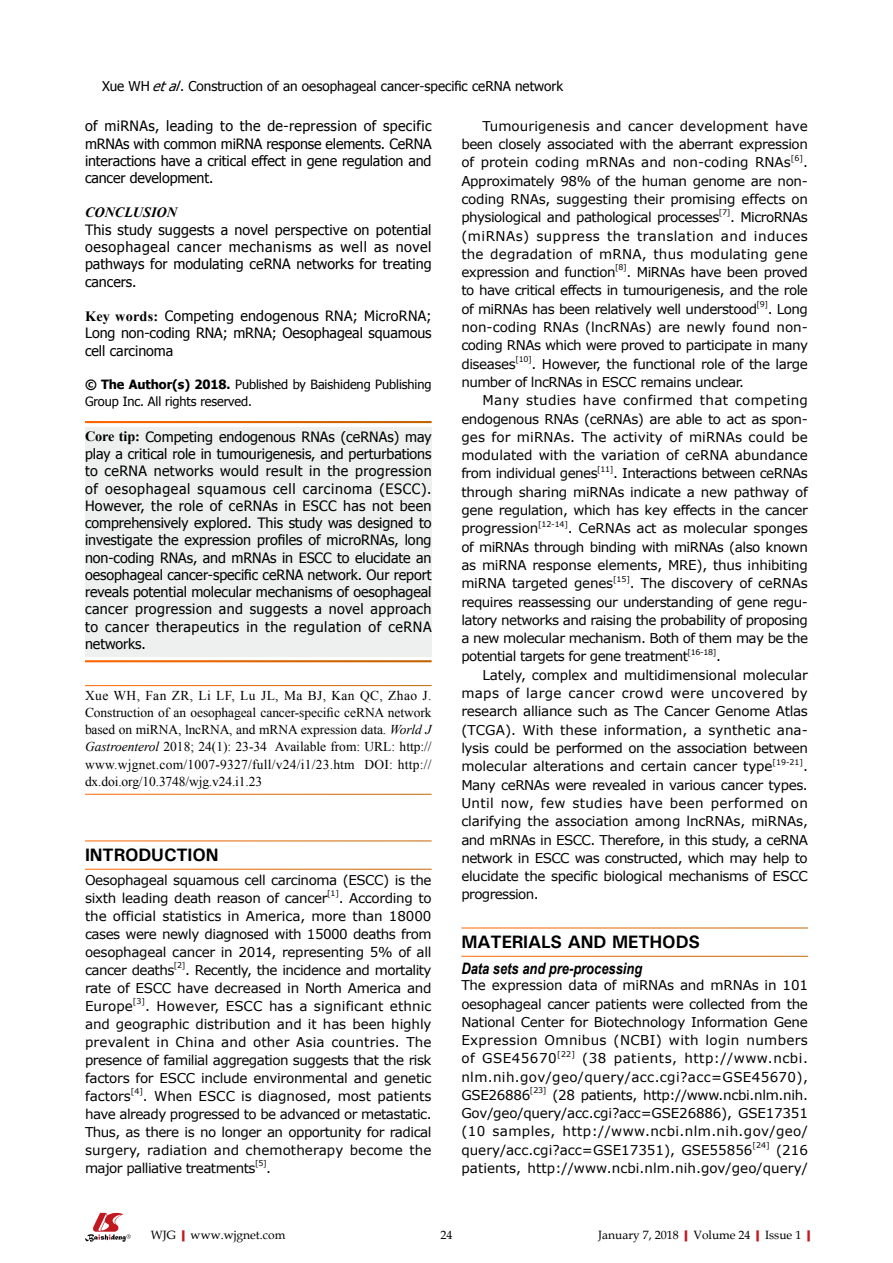
<style>
.page{position:relative;width:893px;height:1263px;background:#fff}
.page>*{position:absolute;margin:0;border:0;box-sizing:border-box;transform-origin:0 0}
.t1{font:700 18px "Univers";letter-spacing:-.01em;color:#000}
.t2{font:italic 700 15.75px "Arial Narrow";color:#000}
.t3{font:14.25px/17.2px "Tahoma";color:#000;text-align:justify}
.t4{font:13.5px/18.3px "Verdana";letter-spacing:-.025em;color:#000;text-align:justify}
.t5{font:13.5px/17.2px "Times New Roman";letter-spacing:.015em;color:#000;text-align:justify}
.t6{font:13.5px/18.1px "Verdana";letter-spacing:.005em;color:#000;text-align:right}
.t7{font:13.5px "Verdana";letter-spacing:-.005em;color:#000}
.t8{font:13.5px "Tahoma";color:#000}
.t9{font:13.5px "Verdana";letter-spacing:.02em;color:#000}
.t10{font:13.5px "Verdana";letter-spacing:.025em;color:#000}
.t11{font:12.75px/17.2px "Tahoma";letter-spacing:-.005em;color:#000}
.t12{font:12px "Book Antiqua";color:#000}
.t13{font:7.8px "Verdana";letter-spacing:-.015em;color:#000}
.s1{font-style:italic}
.s2{font-family:"Times New Roman";font-weight:700;font-style:italic}
.s3{font-family:"Times New Roman";font-weight:700}
.s4{font-weight:700}
.s5{font-weight:700;color:#c01920}
</style>
<div class="page">
<div style="left:85px;top:427px;width:347px;height:229px;background:#eeefef"></div>
<svg style="left:85px;top:1213px;width:46px;height:29px"></svg>
<p class="t8" style="left:102px;top:77px;width:463px">Xue WH <span class="s1">etal</span>. Construction of an oesophageal cancer-specific ceRNA network</p>
<p class="t3" style="left:85px;top:117px;width:348px">of miRNAs, leading to the de-repression of specific mRNAs with common miRNA response elements. CeRNA interactions have a critical effect in gene regulation and cancer development.</p>
<p class="t3" style="left:85px;top:203px;width:348px;text-align:left"><span class="s2">CONCLUSION<br></span>This study suggests a novel perspective on potential oesophageal cancer mechanisms as well as novel pathways for modulating ceRNA networks for treating cancers.</p>
<p class="t3" style="left:85px;top:307px;width:348px"><span class="s3">Key words:</span> Competing endogenous RNA; MicroRNA; Long non-coding RNA; mRNA; Oesophageal squamous cell carcinoma</p>
<p class="t11" style="left:85px;top:375px;width:348px"><span class="s4">© The Author(s) 2018.</span> Published by Baishideng Publishing<br>Group Inc. All rights reserved.</p>
<p class="t3" style="left:85px;top:427px;width:348px"><span class="s3">Core tip:</span> Competing endogenous RNAs (ceRNAs) may play a critical role in tumourigenesis, and perturbations to ceRNA networks would result in the progression of oesophageal squamous cell carcinoma (ESCC).<br>However, the role of ceRNAs in ESCC has not been comprehensively explored. This study was designed to investigate the expression profiles of microRNAs, long non-coding RNAs, and mRNAs in ESCC to elucidate an oesophageal cancer-specific ceRNA network. Our report reveals potential molecular mechanisms of oesophageal cancer progression and suggests a novel approach to cancer therapeutics in the regulation of ceRNA networks.</p>
<p class="t5" style="left:85px;top:686px;width:348px">Xue WH, Fan ZR, Li LF, Lu JL, Ma BJ, Kan QC, Zhao J.<br>Construction of an oesophageal cancer-specific ceRNA network based on miRNA, lncRNA, and mRNA expression data. <span class="s1">World J Gastroenterol</span> 2018; 24(1): 23-34 Available from: URL: http:// www.wjgnet.com/1007-9327/full/v24/i1/23.htm DOI: http:// dx.doi.org/10.3748/wjg.v24.i1.23</p>
<p class="t1" style="left:85px;top:843px;width:135px">INTRODUCTION</p>
<p class="t4" style="left:85px;top:870px;width:348px">Oesophageal squamous cell carcinoma (ESCC) is the sixth leading death reason of cancer</p>
<p class="t13" style="left:327px;top:888px;width:13px">[1]</p>
<p class="t4" style="left:85px;top:888px;width:348px;text-indent:254px">. According to the official statistics in America, more than 18000 cases were newly diagnosed with 15000 deaths from oesophageal cancer in 2014, representing 5% of all cancer deaths</p>
<p class="t13" style="left:174px;top:960px;width:13px">[2]</p>
<p class="t4" style="left:85px;top:960px;width:348px;text-indent:100px">. Recently, the incidence and mortality rate of ESCC have decreased in North America and Europe</p>
<p class="t13" style="left:133px;top:996px;width:14px">[3]</p>
<p class="t4" style="left:85px;top:996px;width:348px;text-indent:60px">. However, ESCC has a significant ethnic and geographic distribution and it has been highly prevalent in China and other Asia countries. The presence of familial aggregation suggests that the risk factors for ESCC include environmental and genetic factors</p>
<p class="t13" style="left:131px;top:1086px;width:14px">[4]</p>
<p class="t4" style="left:85px;top:1086px;width:348px;text-indent:58px">. When ESCC is diagnosed, most patients have already progressed to be advanced or metastatic.<br>Thus, as there is no longer an opportunity for radical surgery, radiation and chemotherapy become the major palliative treatments</p>
<p class="t13" style="left:255px;top:1158px;width:13px">[5]</p>
<p class="t4" style="left:266px;top:1158px;width:6px">.</p>
<p class="t4" style="left:461px;top:116px;width:348px;text-indent:21px">Tumourigenesis and cancer development have been closely associated with the aberrant expression of protein coding mRNAs and non-coding RNAs</p>
<p class="t13" style="left:791px;top:153px;width:14px">[6]</p>
<p class="t4" style="left:461px;top:153px;width:348px;text-indent:342px">.<br>Approximately 98% of the human genome are non&shy;coding RNAs, suggesting their promising effects on physiological and pathological processes</p>
<p class="t13" style="left:719px;top:208px;width:13px">[7]</p>
<p class="t4" style="left:461px;top:208px;width:348px;text-indent:269px">. MicroRNAs (miRNAs) suppress the translation and induces the degradation of mRNA, thus modulating gene expression and function</p>
<p class="t13" style="left:615px;top:263px;width:13px">[8]</p>
<p class="t4" style="left:461px;top:263px;width:348px;text-indent:165px">. MiRNAs have been proved to have critical effects in tumourigenesis, and the role of miRNAs has been relatively well understood</p>
<p class="t13" style="left:756px;top:299px;width:13px">[9]</p>
<p class="t4" style="left:461px;top:299px;width:348px;text-indent:306px">. Long non-coding RNAs (lncRNAs) are newly found non&shy;coding RNAs which were proved to participate in many diseases</p>
<p class="t13" style="left:515px;top:354px;width:18px">[10]</p>
<p class="t4" style="left:532px;top:354px;width:278px">. However, the functional role of the large</p>
<p class="t4" style="left:461px;top:372px;width:284px">number of lncRNAs in ESCC remains unclear.</p>
<p class="t9" style="left:483px;top:392px;width:327px">Many studies have confirmed that competing</p>
<p class="t4" style="left:461px;top:409px;width:346px">endogenous RNAs (ceRNAs) are able to act as spon-</p>
<p class="t6" style="left:461px;top:427px;width:348px">ges for miRNAs. The activity of miRNAs could be</p>
<p class="t7" style="left:461px;top:447px;width:348px">modulated with the variation of ceRNA abundance</p>
<p class="t4" style="left:461px;top:464px;width:138px">from individual genes</p>
<p class="t13" style="left:597px;top:464px;width:18px">[11]</p>
<p class="t4" style="left:461px;top:464px;width:348px;text-indent:152px">. Interactions between ceRNAs through sharing miRNAs indicate a new pathway of gene regulation, which has key effects in the cancer progression</p>
<p class="t13" style="left:538px;top:519px;width:31px">[12-14]</p>
<p class="t4" style="left:461px;top:519px;width:348px;text-indent:106px">. CeRNAs act as molecular sponges of miRNAs through binding with miRNAs (also known as miRNA response elements, MRE), thus inhibiting miRNA targeted genes</p>
<p class="t13" style="left:613px;top:574px;width:18px">[15]</p>
<p class="t4" style="left:461px;top:574px;width:348px;text-align:left;text-indent:168px">. The discovery of ceRNAs requires reassessing our understanding of gene regu&shy;latory networks and raising the probability of proposing a new molecular mechanism. Both of them may be the potential targets for gene treatment</p>
<p class="t13" style="left:688px;top:647px;width:30px">[16-18]</p>
<p class="t4" style="left:716px;top:647px;width:6px">.</p>
<p class="t4" style="left:483px;top:665px;width:327px">Lately, complex and multidimensional molecular</p>
<p class="t10" style="left:461px;top:685px;width:348px">maps of large cancer crowd were uncovered by</p>
<p class="t4" style="left:461px;top:702px;width:348px">research alliance such as The Cancer Genome Atlas</p>
<p class="t6" style="left:461px;top:720px;width:346px">(TCGA). With these information, a synthetic ana-</p>
<p class="t4" style="left:461px;top:738px;width:348px">lysis could be performed on the association between</p>
<p class="t7" style="left:461px;top:758px;width:313px">molecular alterations and certain cancer type</p>
<p class="t13" style="left:773px;top:757px;width:32px">[19-21]</p>
<p class="t4" style="left:461px;top:757px;width:348px;text-indent:342px">.<br>Many ceRNAs were revealed in various cancer types.<br>Until now, few studies have been performed on clarifying the association among lncRNAs, miRNAs, and mRNAs in ESCC. Therefore, in this study, a ceRNA network in ESCC was constructed, which may help to elucidate the specific biological mechanisms of ESCC progression.</p>
<p class="t1" style="left:461px;top:931px;width:240px">MATERIALS AND METHODS</p>
<p class="t2" style="left:461px;top:956px;width:182px">Data sets and pre-processing</p>
<p class="t4" style="left:461px;top:976px;width:348px">The expression data of miRNAs and mRNAs in 101 oesophageal cancer patients were collected from the National Center for Biotechnology Information Gene Expression Omnibus (NCBI) with login numbers of GSE45670</p>
<p class="t13" style="left:557px;top:1049px;width:20px">[22]</p>
<p class="t4" style="left:461px;top:1049px;width:348px;text-indent:121px">(38 patients, http://www.ncbi. nlm.nih.gov/geo/query/acc.cgi?acc=GSE45670), GSE26886</p>
<p class="t13" style="left:530px;top:1085px;width:18px">[23]</p>
<p class="t4" style="left:461px;top:1085px;width:348px;text-indent:91px">(28 patients, http://www.ncbi.nlm.nih.<br>Gov/geo/query/acc.cgi?acc=GSE26886), GSE17351 (10 samples, http://www.ncbi.nlm.nih.gov/geo/ query/acc.cgi?acc=GSE17351), GSE55856</p>
<p class="t13" style="left:753px;top:1140px;width:19px">[24]</p>
<p class="t6" style="left:461px;top:1140px;width:348px">(216<br>patients, http://www.ncbi.nlm.nih.gov/geo/query/</p>
<p class="t12" style="left:151px;top:1226px;width:136px">WJG<span class="s5">|</span>www.wjgnet.com</p>
<p class="t12" style="left:440px;top:1226px;width:13px">24</p>
<p class="t12" style="left:598px;top:1226px;width:219px">January 7, 2018<span class="s5">|</span>Volume 24<span class="s5">|</span>Issue 1<span class="s5">|</span></p>
</div>
